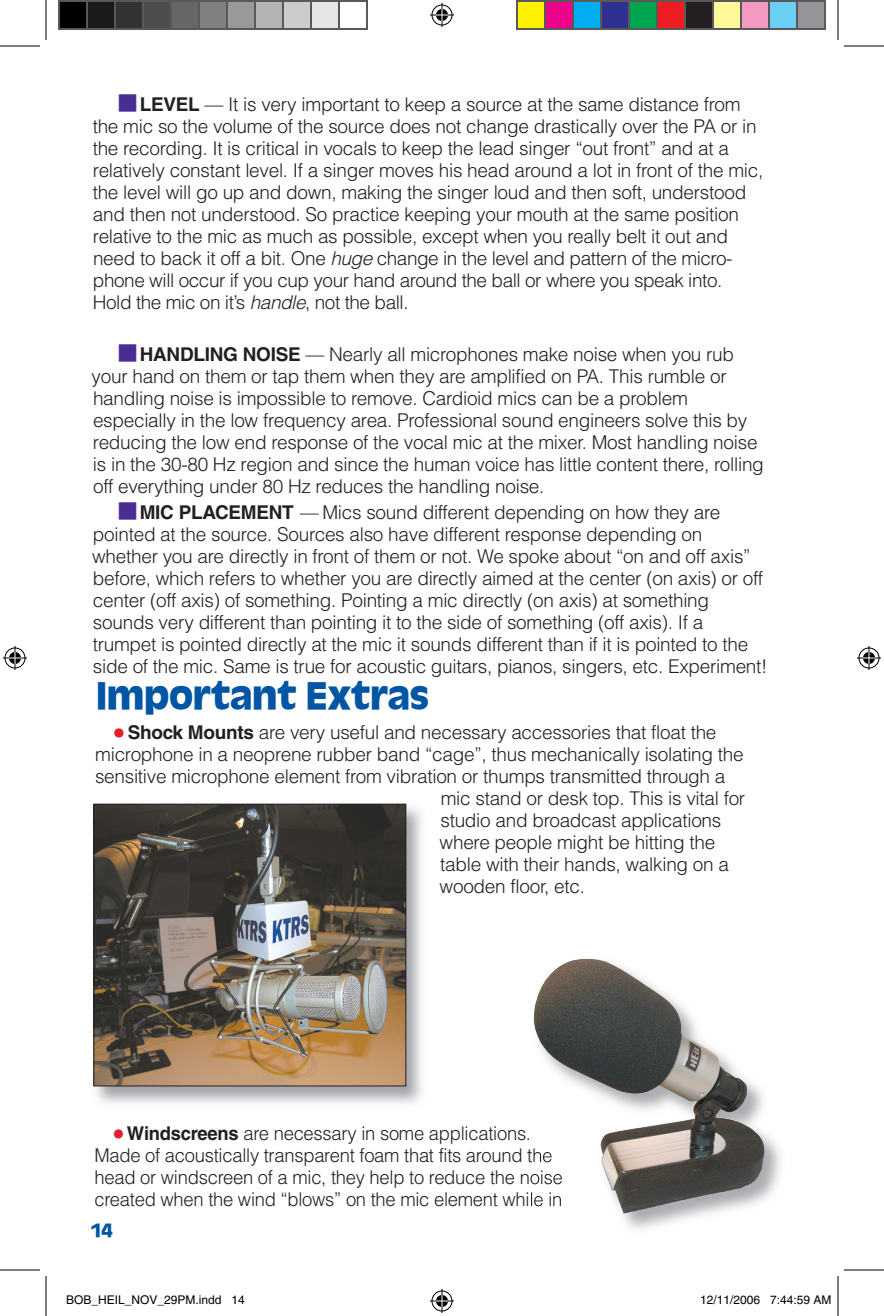
<style>
.page{position:relative;width:884px;height:1316px;background:#fff}
.page>*{position:absolute;margin:0;border:0;box-sizing:border-box;transform-origin:0 0}
.t1{font:700 40px "Antigoni Bd";letter-spacing:-.01em;color:#0155a5}
.t2{font:700 20px "Antigoni Bd";color:#0155a5}
.t3{font:300 19px/22px "Helvetica";letter-spacing:-.015em;color:#231f20}
.t4{font:12px "Helvetica";color:#000}
.s1{color:#482e92}
.s2{font-weight:700}
.s3{font-style:italic}
.s4{font-weight:700;font-size:28px;color:#e41e2b}
</style>
<div class="page">
<img style="left:93px;top:803px;width:329px;height:301px">
<img style="left:95px;top:806px;width:309px;height:278px">
<div style="left:93px;top:804px;width:313px;height:282px;border:1px solid #231f20"></div>
<img style="left:530px;top:1149px;width:2px;height:14px">
<img style="left:530px;top:1175px;width:2px;height:8px">
<img style="left:531px;top:1192px;width:1px;height:14px">
<img style="left:532px;top:959px;width:234px;height:255px">
<hr style="left:0;top:46px;width:30px;height:1px;background:#000">
<hr style="left:854px;top:46px;width:30px;height:1px;background:#000">
<hr style="left:0;top:1270px;width:30px;height:1px;background:#000">
<hr style="left:854px;top:1270px;width:30px;height:1px;background:#000">
<hr style="left:46px;top:0;width:1px;height:30px;background:#000">
<hr style="left:46px;top:1286px;width:1px;height:30px;background:#000">
<hr style="left:838px;top:0;width:1px;height:30px;background:#000">
<hr style="left:838px;top:1286px;width:1px;height:30px;background:#000">
<hr style="left:4px;top:46px;width:36px;height:1px;background:#000">
<hr style="left:844px;top:46px;width:36px;height:1px;background:#000">
<hr style="left:4px;top:1270px;width:36px;height:1px;background:#000">
<hr style="left:844px;top:1270px;width:36px;height:1px;background:#000">
<hr style="left:46px;top:4px;width:1px;height:36px;background:#000">
<hr style="left:46px;top:1276px;width:1px;height:36px;background:#000">
<hr style="left:838px;top:4px;width:1px;height:36px;background:#000">
<hr style="left:838px;top:1276px;width:1px;height:36px;background:#000">
<svg style="left:430px;top:3px;width:24px;height:24px"></svg>
<svg style="left:430px;top:1289px;width:24px;height:24px"></svg>
<svg style="left:3px;top:646px;width:24px;height:24px"></svg>
<svg style="left:857px;top:646px;width:24px;height:24px"></svg>
<div style="left:59px;top:1px;width:28px;height:28px;background:#000"></div>
<div style="left:58px;top:0;width:30px;height:30px;border:2px solid #595959"></div>
<div style="left:87px;top:1px;width:28px;height:28px;background:#1a1a1a"></div>
<div style="left:86px;top:0;width:30px;height:30px;border:2px solid #595959"></div>
<div style="left:115px;top:1px;width:28px;height:28px;background:#333"></div>
<div style="left:114px;top:0;width:30px;height:30px;border:2px solid #595959"></div>
<div style="left:143px;top:1px;width:28px;height:28px;background:#4d4d4d"></div>
<div style="left:142px;top:0;width:30px;height:30px;border:2px solid #595959"></div>
<div style="left:171px;top:1px;width:28px;height:28px;background:#666"></div>
<div style="left:170px;top:0;width:30px;height:30px;border:2px solid #595959"></div>
<div style="left:199px;top:1px;width:28px;height:28px;background:#808080"></div>
<div style="left:198px;top:0;width:30px;height:30px;border:2px solid #595959"></div>
<div style="left:227px;top:1px;width:28px;height:28px;background:#999"></div>
<div style="left:226px;top:0;width:30px;height:30px;border:2px solid #595959"></div>
<div style="left:255px;top:1px;width:28px;height:28px;background:#b3b3b3"></div>
<div style="left:254px;top:0;width:30px;height:30px;border:2px solid #595959"></div>
<div style="left:283px;top:1px;width:28px;height:28px;background:#ccc"></div>
<div style="left:282px;top:0;width:30px;height:30px;border:2px solid #595959"></div>
<div style="left:311px;top:1px;width:28px;height:28px;background:#e5e5e5"></div>
<div style="left:310px;top:0;width:30px;height:30px;border:2px solid #595959"></div>
<div style="left:338px;top:0;width:30px;height:30px;border:2px solid #595959"></div>
<div style="left:517px;top:1px;width:28px;height:28px;background:#fff101"></div>
<div style="left:516px;top:0;width:30px;height:30px;border:2px solid #595959"></div>
<div style="left:545px;top:1px;width:28px;height:28px;background:#ed028c"></div>
<div style="left:544px;top:0;width:30px;height:30px;border:2px solid #595959"></div>
<div style="left:573px;top:1px;width:28px;height:28px;background:#00aeef"></div>
<div style="left:572px;top:0;width:30px;height:30px;border:2px solid #595959"></div>
<div style="left:601px;top:1px;width:28px;height:28px;background:#2e3092"></div>
<div style="left:600px;top:0;width:30px;height:30px;border:2px solid #595959"></div>
<div style="left:629px;top:1px;width:28px;height:28px;background:#00a54f"></div>
<div style="left:628px;top:0;width:30px;height:30px;border:2px solid #595959"></div>
<div style="left:657px;top:1px;width:28px;height:28px;background:#ee1d23"></div>
<div style="left:656px;top:0;width:30px;height:30px;border:2px solid #595959"></div>
<div style="left:685px;top:1px;width:28px;height:28px;background:#231f20"></div>
<div style="left:684px;top:0;width:30px;height:30px;border:2px solid #595959"></div>
<div style="left:713px;top:1px;width:28px;height:28px;background:#fff79a"></div>
<div style="left:712px;top:0;width:30px;height:30px;border:2px solid #595959"></div>
<div style="left:741px;top:1px;width:28px;height:28px;background:#f499c2"></div>
<div style="left:740px;top:0;width:30px;height:30px;border:2px solid #595959"></div>
<div style="left:769px;top:1px;width:28px;height:28px;background:#6bcff6"></div>
<div style="left:768px;top:0;width:30px;height:30px;border:2px solid #595959"></div>
<div style="left:797px;top:1px;width:28px;height:28px;background:#939598"></div>
<div style="left:796px;top:0;width:30px;height:30px;border:2px solid #595959"></div>
<div style="left:741px;top:1296px;width:5px;height:8px;border:1px solid #fff;border-radius:50%"></div>
<div style="left:740px;top:1295px;width:7px;height:10px;border:1px solid #fff;border-radius:50%"></div>
<div style="left:747px;top:1295px;width:6px;height:10px;border:1px solid #fff;border-radius:50%"></div>
<svg style="left:748px;top:1295px;width:5px;height:10px"></svg>
<p class="t3" style="left:93px;top:93px;width:672px;text-indent:24px"><span class="s1">■</span> <span class="s2">LEVEL</span> — It is very important to keep a source at the same distance from the mic so the volume of the source does not change drastically over the PA or in the recording. It is critical in vocals to keep the lead singer “out front” and at a relatively constant level. If a singer moves his head around a lot in front of the mic, the level will go up and down, making the singer loud and then soft, understood and then not understood. So practice keeping your mouth at the same position relative to the mic as much as possible, except when you really belt it out and need to back it off a bit. One <span class="s3">huge</span> change in the level and pattern of the micro&shy;phone will occur if you cup your hand around the ball or where you speak into.<br>Hold the mic on it’s <span class="s3">handle</span>, not the ball.</p>
<p class="t3" style="left:92px;top:343px;width:674px;text-indent:25px"><span class="s1">■</span> <span class="s2">HANDLING NOISE</span> — Nearly all microphones make noise when you rub your hand on them or tap them when they are amplified on PA. This rumble or handling noise is impossible to remove. Cardioid mics can be a problem especially in the low frequency area. Professional sound engineers solve this by reducing the low end response of the vocal mic at the mixer. Most handling noise is in the 30-80 Hz region and since the human voice has little content there, rolling off everything under 80 Hz reduces the handling noise.</p>
<p class="t3" style="left:92px;top:501px;width:677px;text-indent:24px"><span class="s1">■</span> <span class="s2">MIC PLACEMENT</span> <span class="s3">—</span> Mics sound different depending on how they are pointed at the source. Sources also have different response depending on whether you are directly in front of them or not. We spoke about “on and off axis” before, which refers to whether you are directly aimed at the center (on axis) or off center (off axis) of something. Pointing a mic directly (on axis) at something sounds very different than pointing it to the side of something (off axis). If a trumpet is pointed directly at the mic it sounds different than if it is pointed to the side of the mic. Same is true for acoustic guitars, pianos, singers, etc. Experiment!</p>
<h1 class="t1" style="left:96px;top:669px;width:334px">Important Extras</h1>
<p class="t3" style="left:114px;top:721px;width:604px"><span class="s4">•</span> <span class="s2">Shock Mounts</span> are very useful and necessary accessories that float the</p>
<p class="t3" style="left:95px;top:743px;width:650px">microphone in a neoprene rubber band “cage”, thus mechanically isolating the</p>
<p class="t3" style="left:95px;top:765px;width:632px">sensitive microphone element from vibration or thumps transmitted through a</p>
<p class="t3" style="left:441px;top:787px;width:306px">mic stand or desk top. This is vital for</p>
<p class="t3" style="left:440px;top:809px;width:282px">studio and broadcast applications</p>
<p class="t3" style="left:440px;top:831px;width:277px">where people might be hitting the</p>
<p class="t3" style="left:440px;top:853px;width:290px">table with their hands, walking on a</p>
<p class="t3" style="left:440px;top:875px;width:147px">wooden floor, etc.</p>
<p class="t3" style="left:94px;top:1122px;width:470px;text-indent:19px"><span class="s4">•</span> <span class="s2">Windscreens</span> are necessary in some applications.<br>Made of acoustically transparent foam that fits around the head or windscreen of a mic, they help to reduce the noise created when the wind “blows” on the mic element while in</p>
<p class="t2" style="left:91px;top:1217px;width:24px">14</p>
<p class="t4" style="left:66px;top:1293px;width:180px">BOB_HEIL_NOV_29PM.indd 14</p>
<p class="t4" style="left:700px;top:1293px;width:133px">12/11/2006 7:44:59 AM</p>
</div>
